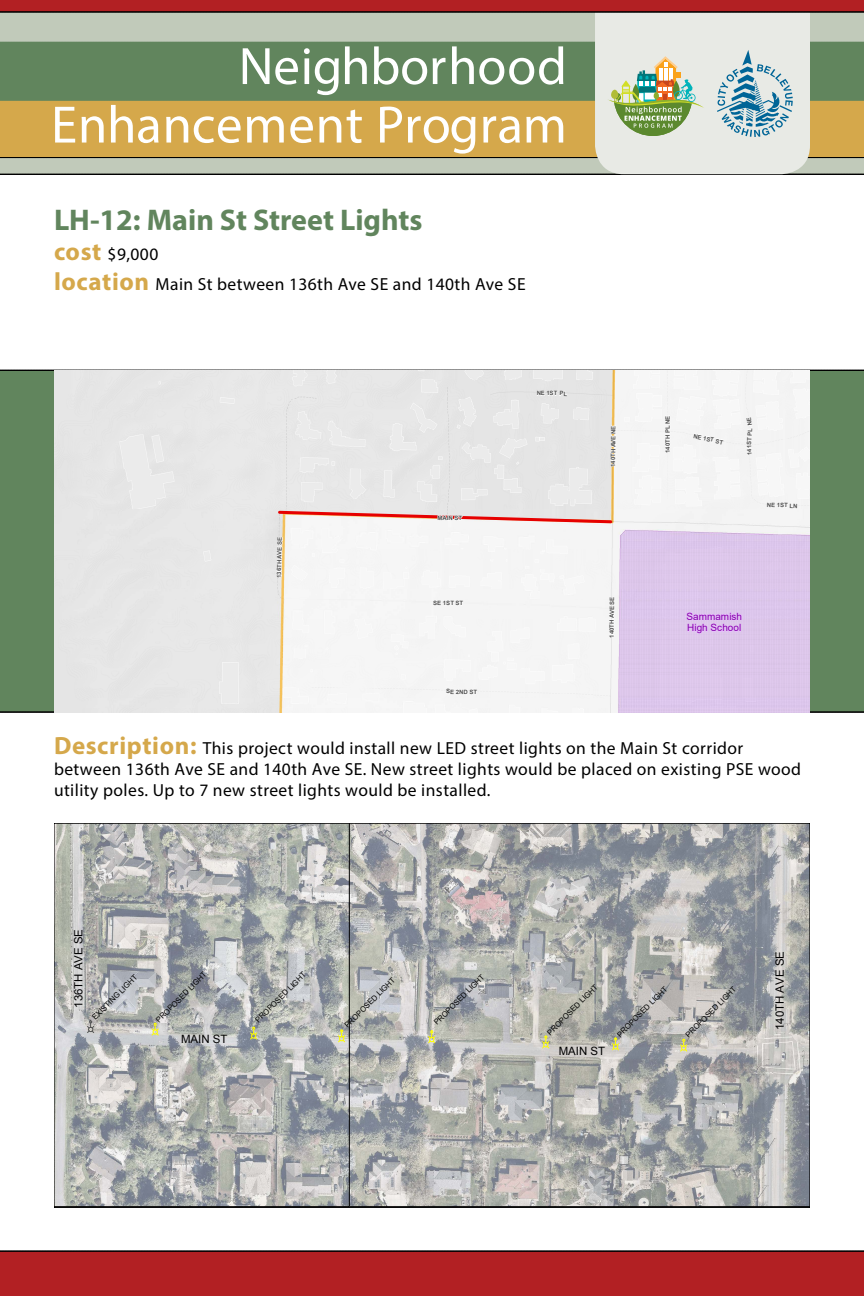
<style>
.page{position:relative;width:864px;height:1296px;background:#fff}
.page>*{position:absolute;margin:0;border:0;box-sizing:border-box;transform-origin:0 0}
.t1{font:53px/58.5px "Myriad Pro";letter-spacing:.005em;color:#fff;text-align:right}
.Project_name{font:700 30px "Myriad Pro";color:#61855d}
.project_text{font:17.5px/21px "Myriad Pro";letter-spacing:.025em;color:#000}
.Cost_and_location{font:17.5px "Myriad Pro";letter-spacing:.025em;color:#000}
.t2{font:11.45px "Arial";color:#000}
.t3{font:9.95px/11.6px "Arial";letter-spacing:.005em;color:#8400a8}
.t4{font:7.6px "Arial";color:#000}
.t5{font:700 6px "Arial";letter-spacing:-.005em;color:#4e4e4e}
.s1{font-weight:700;font-size:25px;color:#d5a84b}
</style>
<div class="page">
<div style="left:0;top:1251px;width:864px;height:45px;background:#b22023"></div>
<svg style="left:0;top:1251px;width:864px;height:1px"></svg>
<svg style="left:0;top:0;width:864px;height:175px;background:#aca57f"></svg>
<div style="left:0;top:370px;width:864px;height:342px;background:#61855d"></div>
<svg style="left:0;top:370px;width:864px;height:1px"></svg>
<img style="left:54px;top:370px;width:756px;height:319px">
<svg style="left:687px;top:612px;width:55px;height:22px"></svg>
<svg style="left:276px;top:509px;width:338px;height:16px;background:#ecc2bf"></svg>
<svg style="left:609px;top:597px;width:6px;height:41px"></svg>
<svg style="left:610px;top:425px;width:6px;height:42px"></svg>
<svg style="left:693px;top:433px;width:31px;height:12px"></svg>
<svg style="left:767px;top:502px;width:31px;height:6px"></svg>
<svg style="left:665px;top:415px;width:6px;height:38px"></svg>
<svg style="left:0;top:689px;width:864px;height:24px;background:#d8d7da"></svg>
<svg style="left:433px;top:600px;width:31px;height:6px"></svg>
<svg style="left:276px;top:537px;width:7px;height:41px"></svg>
<svg style="left:54px;top:823px;width:756px;height:384px;background:#acadad"></svg>
<svg style="left:746px;top:417px;width:7px;height:38px"></svg>
<svg style="left:537px;top:390px;width:30px;height:6px"></svg>
<h1 class="t1" style="left:51px;top:36px;width:517px">Neighborhood<br>Enhancement Program</h1>
<p class="Project_name" style="left:54px;top:200px;width:370px">LH-12: Main St Street Lights</p>
<p class="Cost_and_location" style="left:54px;top:243px;width:106px"><span class="s1">cost</span> $9,000</p>
<p class="Cost_and_location" style="left:54px;top:273px;width:473px"><span class="s1">location</span> Main St between 136th Ave SE and 140th Ave SE</p>
<p class="t5" style="left:537px;top:389px;width:22px;rotate:1deg">NE 1ST</p>
<p class="t5" style="left:275px;top:578px;width:42px;rotate:-89deg">136TH AVE SE</p>
<p class="t5" style="left:438px;top:514px;width:26px;rotate:1deg">MAIN ST</p>
<p class="t5" style="left:433px;top:598px;width:31px;rotate:1deg">SE 1ST ST</p>
<p class="t5" style="left:446px;top:687px;width:33px;rotate:1deg">SE 2ND ST</p>
<p class="t5" style="left:663px;top:453px;width:39px;rotate:-90deg">140TH PL NE</p>
<p class="t5" style="left:609px;top:467px;width:43px;rotate:-89deg">140TH AVE NE</p>
<p class="t5" style="left:694px;top:431px;width:32px;rotate:13deg">NE 1ST ST</p>
<p class="t5" style="left:745px;top:445px;width:19px;rotate:-87deg">ST PL</p>
<p class="t5" style="left:767px;top:500px;width:32px;rotate:2deg">NE 1ST LN</p>
<p class="t5" style="left:607px;top:638px;width:42px;rotate:-89deg">140TH AVE SE</p>
<p class="t3" style="left:687px;top:610px;width:57px">Sammamish<br>High School</p>
<p class="project_text" style="left:54px;top:737px;width:749px"><span class="s1">Description:</span> This project would install new LED street lights on the Main St corridor between 136th Ave SE and 140th Ave SE. New street lights would be placed on existing PSE wood utility poles. Up to 7 new street lights would be installed.</p>
<p class="t2" style="left:71px;top:1008px;width:80px;rotate:-90deg">136TH AVE SE</p>
<p class="t4" style="left:90px;top:1015px;width:62px;rotate:-45deg">EXISTING LIGHT</p>
<p class="t4" style="left:154px;top:1018px;width:69px;rotate:-45deg">PROPOSED LIGHT</p>
<p class="t4" style="left:253px;top:1018px;width:69px;rotate:-45deg">PROPOSED LIGHT</p>
<p class="t4" style="left:342px;top:1023px;width:69px;rotate:-45deg">PROPOSED LIGHT</p>
<p class="t4" style="left:432px;top:1020px;width:69px;rotate:-45deg">PROPOSED LIGHT</p>
<p class="t4" style="left:545px;top:1030px;width:69px;rotate:-45deg">PROPOSED LIGHT</p>
<p class="t4" style="left:615px;top:1032px;width:69px;rotate:-45deg">PROPOSED LIGHT</p>
<p class="t4" style="left:683px;top:1033px;width:69px;rotate:-45deg">PROPOSED LIGHT</p>
<p class="t2" style="left:181px;top:1032px;width:48px">MAIN ST</p>
<p class="t2" style="left:559px;top:1043px;width:48px">MAIN ST</p>
<p class="t2" style="left:772px;top:1030px;width:80px;rotate:-90deg">140TH AVE SE</p>
</div>
